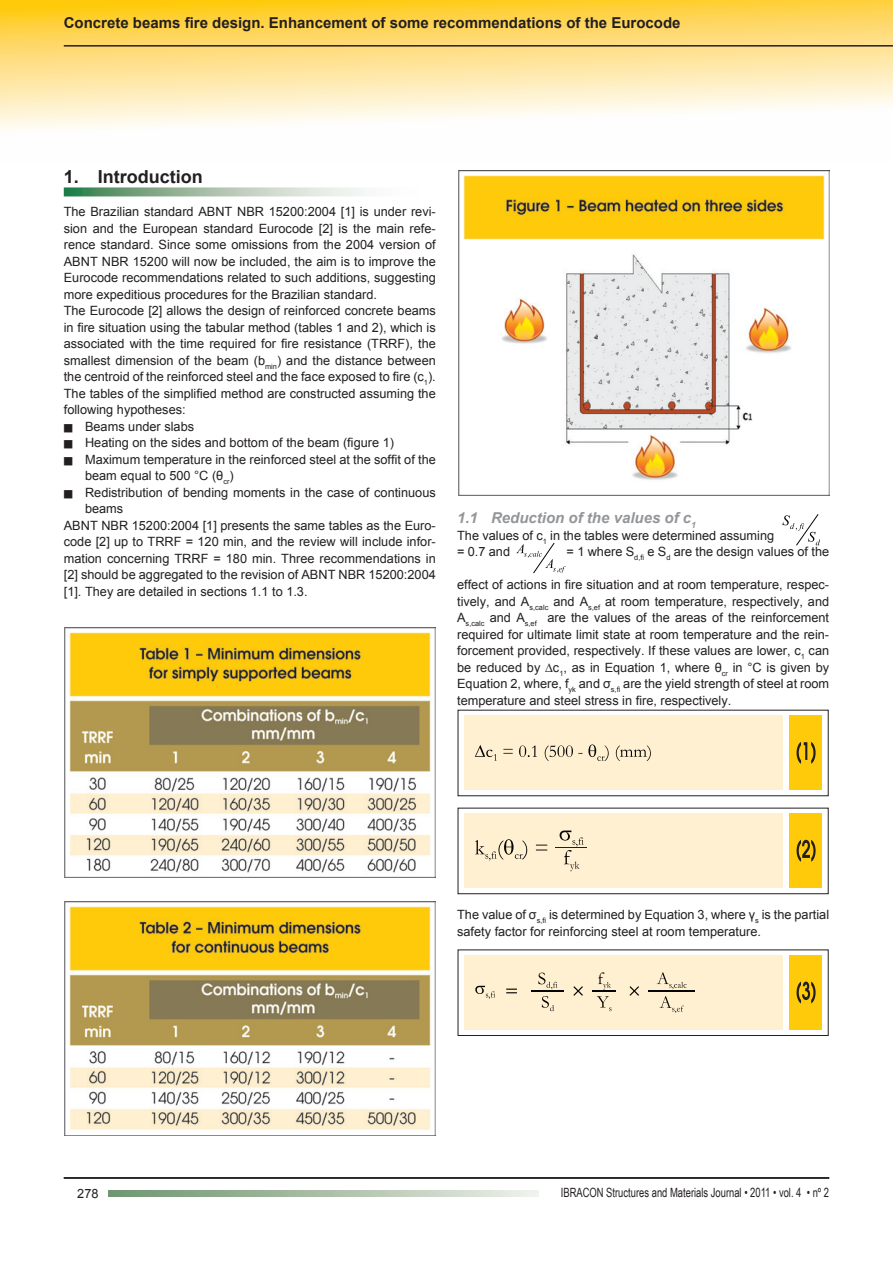
<style>
.page{position:relative;width:893px;height:1263px;background:#fff}
.page>*{position:absolute;margin:0;border:0;box-sizing:border-box;transform-origin:0 0}
.t1{font:700 18px "Arial";color:#231f20}
.t2{font:700 15px "Arial";color:#231f20}
.t3{font:italic 700 15px "Arial";color:#939598}
.t4{font:12.75px/16.5px "Arial";color:#231f20}
.t5{font:12.75px "Arial Narrow";color:#231f20;scale:.9 1}
</style>
<div class="page">
<svg style="left:0;top:0;width:893px;height:130px;background:#fee498"></svg>
<hr style="left:64px;top:45px;width:829px;height:2px;background:#231f20">
<svg style="left:108px;top:1190px;width:431px;height:6px;background:#acc0aa"></svg>
<hr style="left:64px;top:1177px;width:765px;height:2px;background:#231f20">
<svg style="left:64px;top:187px;width:299px;height:9px;background:#a6c2ab"></svg>
<svg style="left:782px;top:514px;width:38px;height:32px"></svg>
<svg style="left:516px;top:542px;width:50px;height:32px"></svg>
<div style="left:789px;top:715px;width:33px;height:75px;background:#feca0a"></div>
<div style="left:465px;top:715px;width:318px;height:75px;background:#fef0d0"></div>
<svg style="left:796px;top:742px;width:20px;height:22px"></svg>
<svg style="left:475px;top:745px;width:22px;height:16px"></svg>
<svg style="left:503px;top:749px;width:10px;height:5px"></svg>
<svg style="left:519px;top:745px;width:18px;height:12px"></svg>
<svg style="left:545px;top:745px;width:37px;height:16px"></svg>
<svg style="left:588px;top:744px;width:21px;height:17px"></svg>
<svg style="left:616px;top:745px;width:35px;height:16px"></svg>
<div style="left:458px;top:808px;width:371px;height:86px;border:1px solid #231f20"></div>
<div style="left:789px;top:813px;width:33px;height:75px;background:#feca0a"></div>
<div style="left:465px;top:814px;width:318px;height:74px;background:#fef0d0"></div>
<svg style="left:796px;top:840px;width:20px;height:22px"></svg>
<svg style="left:536px;top:845px;width:11px;height:5px"></svg>
<svg style="left:475px;top:839px;width:52px;height:21px"></svg>
<svg style="left:560px;top:830px;width:24px;height:41px"></svg>
<hr style="left:556px;top:847px;width:31px;height:1px;background:#231f20">
<div style="left:458px;top:949px;width:371px;height:87px;border:1px solid #231f20"></div>
<div style="left:789px;top:955px;width:33px;height:75px;background:#feca0a"></div>
<div style="left:465px;top:955px;width:318px;height:75px;background:#fef0d0"></div>
<svg style="left:796px;top:981px;width:20px;height:22px"></svg>
<svg style="left:475px;top:986px;width:20px;height:13px"></svg>
<svg style="left:538px;top:973px;width:19px;height:16px"></svg>
<svg style="left:542px;top:996px;width:12px;height:15px"></svg>
<svg style="left:657px;top:972px;width:30px;height:17px"></svg>
<svg style="left:659px;top:996px;width:25px;height:17px"></svg>
<svg style="left:506px;top:988px;width:11px;height:5px"></svg>
<hr style="left:531px;top:990px;width:33px;height:1px;background:#040504">
<svg style="left:573px;top:986px;width:10px;height:10px"></svg>
<svg style="left:592px;top:972px;width:24px;height:39px"></svg>
<svg style="left:629px;top:986px;width:10px;height:10px"></svg>
<hr style="left:648px;top:990px;width:47px;height:1px;background:#040504">
<img style="left:65px;top:627px;width:371px;height:250px">
<img style="left:65px;top:901px;width:371px;height:234px">
<img style="left:458px;top:170px;width:371px;height:325px">
<p class="t2" style="left:64px;top:13px;width:618px">Concrete beams fire design. Enhancement of some recommendations of the Eurocode</p>
<h1 class="t1" style="left:64px;top:165px;width:140px">1. I ntroduction</h1>
<p class="t4" style="left:64px;top:204px;width:374px">The Brazilian standard ABNT NBR 15200:2004 [1] is under revi&shy;sion and the European standard Eurocode [2] is the main refe&shy;rence standard. Since some omissions from the 2004 version of ABNT NBR 15200 will now be included, the aim is to improve the Eurocode recommendations related to such additions, suggesting more expeditious procedures for the Brazilian standard.<br>The Eurocode [2] allows the design of reinforced concrete beams in fire situation using the tabular method (tables 1 and 2), which is associated with the time required for fire resistance (TRRF), the smallest dimension of the beam (b<sub>min</sub>) and the distance between the centroid of the reinforced steel and the face exposed to fire (c<sub>1</sub>).<br>The tables of the simplified method are constructed assuming the following hypotheses:</p>
<p class="t4" style="left:64px;top:418px;width:132px">■ Beams under slabs</p>
<p class="t4" style="left:64px;top:435px;width:332px">■ Heating on the sides and bottom of the beam (figure 1)</p>
<p class="t4" style="left:85px;top:451px;width:352px;text-indent:-21px">■ Maximum temperature in the reinforced steel at the soffit of the beam equal to 500 °C (θ<sub>cr</sub>)</p>
<p class="t4" style="left:64px;top:484px;width:374px">■ Redistribution of bending moments in the case of continuous</p>
<p class="t4" style="left:85px;top:501px;width:40px">beams</p>
<p class="t4" style="left:64px;top:517px;width:374px">ABNT NBR 15200:2004 [1] presents the same tables as the Euro-</p>
<p class="t4" style="left:64px;top:534px;width:374px">code [2] up to TRRF = 120 min, and the review will include infor-</p>
<p class="t4" style="left:64px;top:550px;width:374px">mation concerning TRRF = 180 min. Three recommendations in</p>
<p class="t4" style="left:64px;top:567px;width:374px">[2] should be aggregated to the revision of ABNT NBR 15200:2004</p>
<p class="t4" style="left:64px;top:583px;width:245px">[1]. They are detailed in sections 1.1 to 1.3.</p>
<p class="t3" style="left:457px;top:508px;width:240px">1.1 Reduction of the values of c<sub>1</sub></p>
<p class="t4" style="left:457px;top:527px;width:319px">The values of c<sub>1</sub> in the tables were determined assuming = 0.7 and</p>
<p class="t4" style="left:567px;top:543px;width:264px">= 1 where S<sub>d,fi</sub> e S<sub>d</sub> are the design values of the</p>
<p class="t4" style="left:457px;top:576px;width:374px;text-align:justify">effect of actions in fire situation and at room temperature, respec&shy;tively, and A<sub>s,calc</sub> and A<sub>s,ef</sub> at room temperature, respectively, and A<sub>s,calc</sub> and A<sub>s,ef</sub> are the values of the areas of the reinforcement required for ultimate limit state at room temperature and the rein&shy;forcement provided, respectively. If these values are lower, c<sub>1</sub> can be reduced by ∆c<sub>1</sub>, as in Equation 1, where θ<sub>cr</sub> in °C is given by Equation 2, where, f<sub>yk</sub> and σ<sub>s,fi</sub> are the yield strength of steel at room temperature and steel stress in fire, respectively.</p>
<p class="t4" style="left:457px;top:906px;width:374px">The value of σ<sub>s,fi</sub> is determined by Equation 3, where γ<sub>s</sub> is the partial safety factor for reinforcing steel at room temperature.</p>
<p class="t4" style="left:77px;top:1185px;width:23px">278</p>
<p class="t5" style="left:561px;top:1183px;width:300px">IBRACON Structures and Materials Journal • 2011 • vol. 4 • nº 2</p>
</div>
